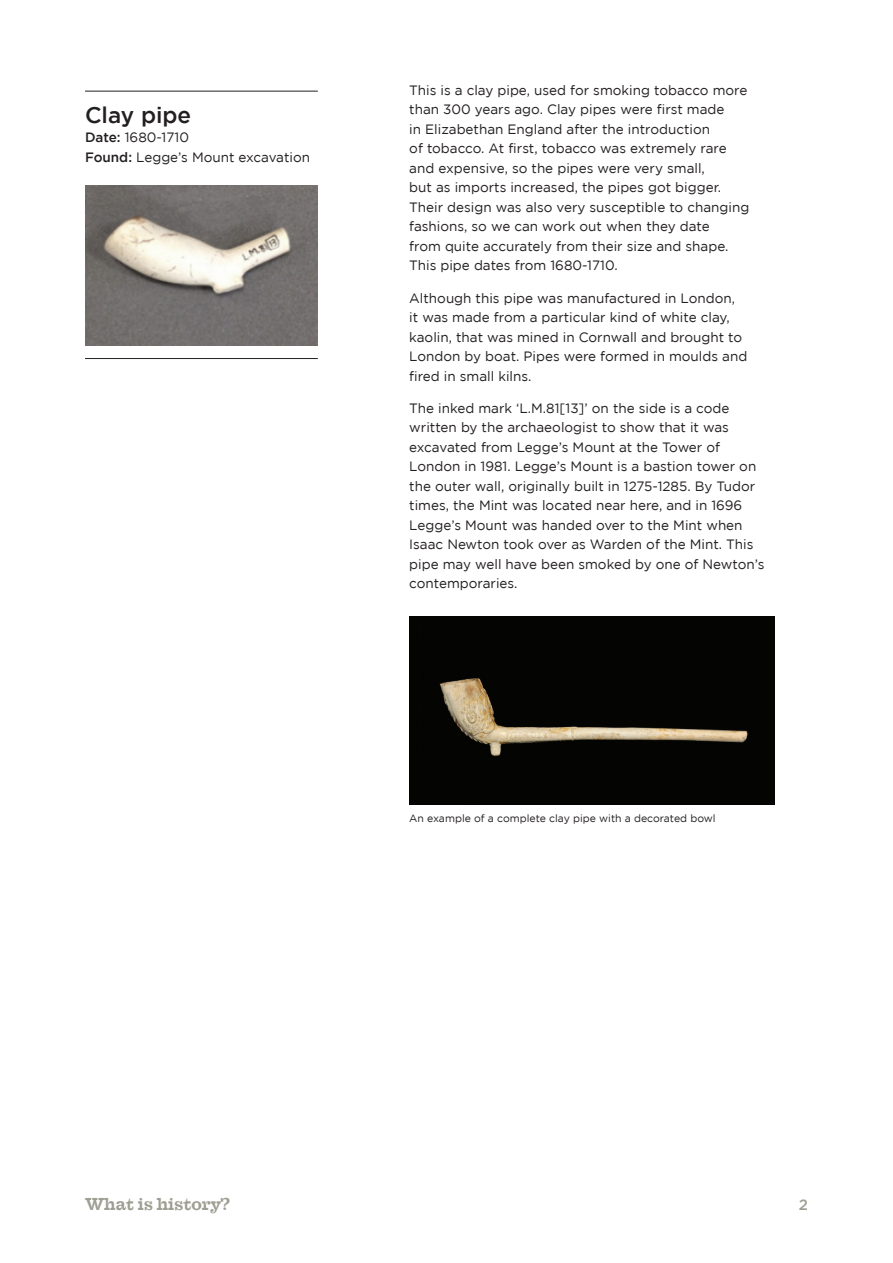
<style>
.page{position:relative;width:893px;height:1263px;background:#fff}
.page>*{position:absolute;margin:0;border:0;box-sizing:border-box;transform-origin:0 0}
.t1{font:500 22.5px "Gotham";color:#231f20}
.t2{font:700 16.8px "Farao CE";color:#9e9e93}
.t3{font:500 15px "Gotham";color:#9e9e93}
.t4{font:13.5px/19.5px "Gotham";color:#231f20}
.t5{font:10.5px "Gotham";color:#231f20}
.s1{font-weight:500}
</style>
<div class="page">
<img style="left:85px;top:186px;width:233px;height:159px">
<hr style="left:85px;top:358px;width:233px;height:1px;background:#231f20">
<hr style="left:85px;top:91px;width:233px;height:1px;background:#231f20">
<img style="left:409px;top:617px;width:365px;height:187px">
<h1 class="t1" style="left:85px;top:102px;width:108px">Clay pipe</h1>
<p class="t4" style="left:85px;top:127px;width:227px"><span class="s1">Date:</span> 1680-1710<br><span class="s1">Found:</span> Legge’s Mount excavation</p>
<p class="t4" style="left:409px;top:80px;width:342px">This is a clay pipe, used for smoking tobacco more than 300 years ago. Clay pipes were first made<br>in Elizabethan England after the introduction<br>of tobacco. At first, tobacco was extremely rare and expensive, so the pipes were very small,<br>but as imports increased, the pipes got bigger.<br>Their design was also very susceptible to changing fashions, so we can work out when they date<br>from quite accurately from their size and shape.<br>This pipe dates from 1680-1710.</p>
<p class="t4" style="left:409px;top:288px;width:340px">Although this pipe was manufactured in London, it was made from a particular kind of white clay, kaolin, that was mined in Cornwall and brought to London by boat. Pipes were formed in moulds and fired in small kilns.</p>
<p class="t4" style="left:409px;top:398px;width:357px">The inked mark ‘L.M.81[13]’ on the side is a code written by the archaeologist to show that it was excavated from Legge’s Mount at the Tower of London in 1981. Legge’s Mount is a bastion tower on the outer wall, originally built in 1275-1285. By Tudor times, the Mint was located near here, and in 1696<br>Legge’s Mount was handed over to the Mint when Isaac Newton took over as Warden of the Mint. This pipe may well have been smoked by one of Newton’s contemporaries.</p>
<p class="t5" style="left:409px;top:812px;width:308px">An example of a complete clay pipe with a decorated bowl</p>
<p class="t2" style="left:85px;top:1195px;width:146px">What is history?</p>
<p class="t3" style="left:799px;top:1196px;width:11px">2</p>
</div>
